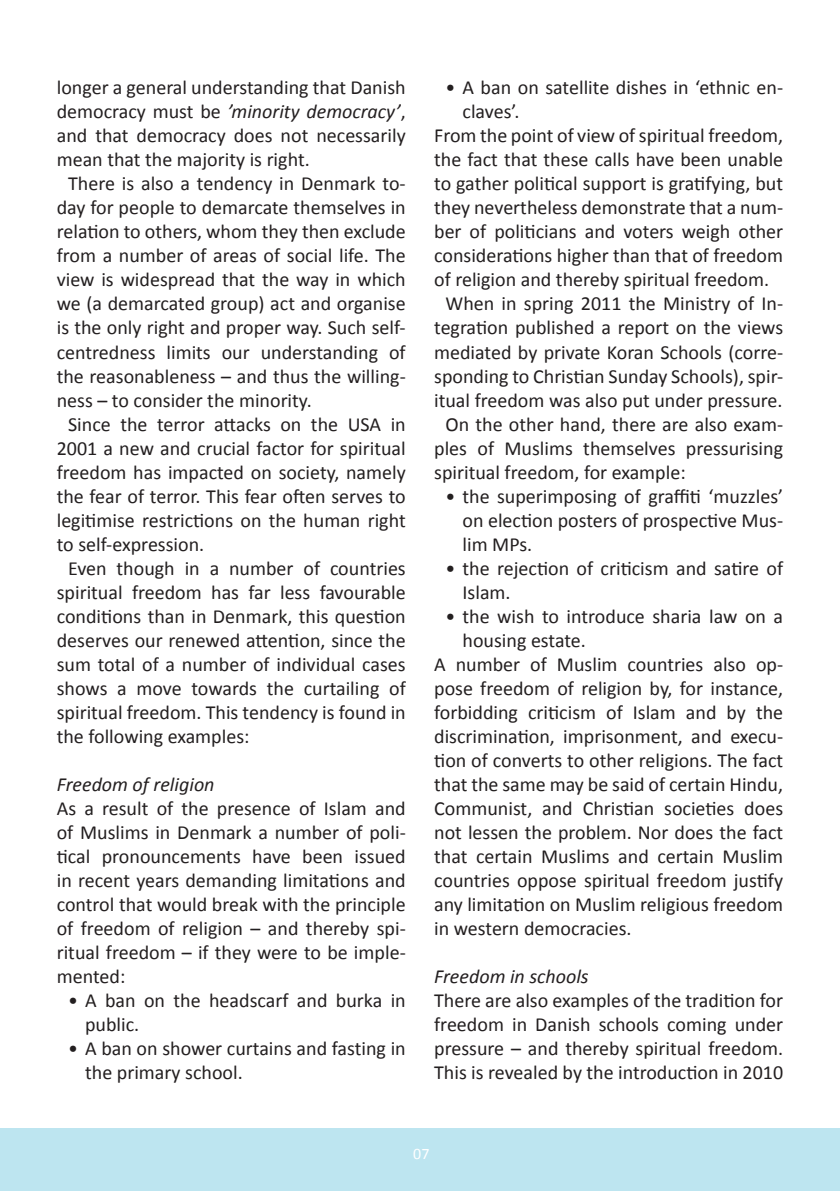
<style>
.page{position:relative;width:840px;height:1191px;background:#fff}
.page>*{position:absolute;margin:0;border:0;box-sizing:border-box;transform-origin:0 0}
.t1{font:20px/24px "Calibri";color:#231f20;text-align:justify}
.t2{font:italic 20px "Calibri";color:#231f20}
.t3{font:16px "Calibri";color:#fff}
.s1{font-style:normal}
</style>
<div class="page">
<div style="left:0;top:1128px;width:839px;height:63px;background:#bde5f0"></div>
<p class="t1" style="left:57px;top:75px;width:350px">longer a general understanding that Danish</p>
<p class="t2" style="left:57px;top:99px;width:350px"><span class="s1">democracy must be</span> ’minority democracy’<span class="s1">,</span></p>
<p class="t1" style="left:57px;top:123px;width:350px">and that democracy does not necessarily</p>
<p class="t1" style="left:57px;top:147px;width:254px">mean that the majority is right.</p>
<p class="t1" style="left:68px;top:171px;width:339px">There is also a tendency in Denmark to-</p>
<p class="t1" style="left:57px;top:195px;width:350px">day for people to demarcate themselves in</p>
<p class="t1" style="left:57px;top:219px;width:350px">relation to others, whom they then exclude</p>
<p class="t1" style="left:57px;top:243px;width:350px">from a number of areas of social life. The</p>
<p class="t1" style="left:57px;top:267px;width:350px">view is widespread that the way in which</p>
<p class="t1" style="left:57px;top:291px;width:350px">we (a demarcated group) act and organise</p>
<p class="t1" style="left:57px;top:315px;width:350px">is the only right and proper way. Such self-</p>
<p class="t1" style="left:57px;top:339px;width:350px">centredness limits our understanding of</p>
<p class="t1" style="left:57px;top:363px;width:350px">the reasonableness – and thus the willing-</p>
<p class="t1" style="left:57px;top:387px;width:256px">ness – to consider the minority.</p>
<p class="t1" style="left:68px;top:411px;width:339px">Since the terror attacks on the USA in</p>
<p class="t1" style="left:57px;top:435px;width:350px">2001 a new and crucial factor for spiritual</p>
<p class="t1" style="left:57px;top:459px;width:350px">freedom has impacted on society, namely</p>
<p class="t1" style="left:57px;top:483px;width:350px">the fear of terror. This fear often serves to</p>
<p class="t1" style="left:57px;top:507px;width:350px">legitimise restrictions on the human right</p>
<p class="t1" style="left:57px;top:531px;width:149px">to self-expression.</p>
<p class="t1" style="left:68px;top:555px;width:339px">Even though in a number of countries</p>
<p class="t1" style="left:57px;top:579px;width:350px">spiritual freedom has far less favourable</p>
<p class="t1" style="left:57px;top:603px;width:350px">conditions than in Denmark, this question</p>
<p class="t1" style="left:57px;top:627px;width:350px">deserves our renewed attention, since the</p>
<p class="t1" style="left:57px;top:651px;width:350px">sum total of a number of individual cases</p>
<p class="t1" style="left:57px;top:675px;width:350px">shows a move towards the curtailing of</p>
<p class="t1" style="left:57px;top:699px;width:350px">spiritual freedom. This tendency is found in</p>
<p class="t1" style="left:57px;top:723px;width:194px">the following examples:</p>
<p class="t2" style="left:57px;top:771px;width:159px">Freedom of religion</p>
<p class="t1" style="left:57px;top:795px;width:350px">As a result of the presence of Islam and of Muslims in Denmark a number of poli&shy;tical pronouncements have been issued in recent years demanding limitations and control that would break with the principle of freedom of religion – and thereby spi&shy;ritual freedom – if they were to be imple&shy;mented:</p>
<p class="t1" style="left:85px;top:987px;width:322px;text-indent:-17px">• A ban on the headscarf and burka in public.</p>
<p class="t1" style="left:85px;top:1035px;width:322px;text-indent:-17px">• A ban on shower curtains and fasting in the primary school.</p>
<p class="t1" style="left:445px;top:75px;width:339px">• A ban on satellite dishes in ‘ethnic en-</p>
<p class="t1" style="left:462px;top:99px;width:59px">claves’.</p>
<p class="t1" style="left:434px;top:123px;width:350px">From the point of view of spiritual freedom,</p>
<p class="t1" style="left:434px;top:147px;width:350px">the fact that these calls have been unable</p>
<p class="t1" style="left:434px;top:171px;width:350px">to gather political support is gratifying, but</p>
<p class="t1" style="left:434px;top:195px;width:350px">they nevertheless demonstrate that a num-</p>
<p class="t1" style="left:434px;top:219px;width:350px">ber of politicians and voters weigh other</p>
<p class="t1" style="left:434px;top:243px;width:350px">considerations higher than that of freedom</p>
<p class="t1" style="left:434px;top:267px;width:336px">of religion and thereby spiritual freedom.</p>
<p class="t1" style="left:445px;top:291px;width:339px">When in spring 2011 the Ministry of In-</p>
<p class="t1" style="left:434px;top:315px;width:350px">tegration published a report on the views</p>
<p class="t1" style="left:434px;top:339px;width:350px">mediated by private Koran Schools (corre-</p>
<p class="t1" style="left:434px;top:363px;width:350px">sponding to Christian Sunday Schools), spir-</p>
<p class="t1" style="left:434px;top:387px;width:350px">itual freedom was also put under pressure.</p>
<p class="t1" style="left:445px;top:411px;width:339px">On the other hand, there are also exam-</p>
<p class="t1" style="left:434px;top:435px;width:350px">ples of Muslims themselves pressurising</p>
<p class="t1" style="left:434px;top:459px;width:253px">spiritual freedom, for example:</p>
<p class="t1" style="left:462px;top:483px;width:322px;text-indent:-17px">• the superimposing of graffiti ‘muzzles’ on election posters of prospective Mus&shy;lim MPs.</p>
<p class="t1" style="left:462px;top:555px;width:322px;text-indent:-17px">• the rejection of criticism and satire of<br>Islam.</p>
<p class="t1" style="left:445px;top:603px;width:339px">• the wish to introduce sharia law on a</p>
<p class="t1" style="left:462px;top:627px;width:125px">housing estate.</p>
<p class="t1" style="left:434px;top:651px;width:350px">A number of Muslim countries also op-</p>
<p class="t1" style="left:434px;top:675px;width:350px">pose freedom of religion by, for instance,</p>
<p class="t1" style="left:434px;top:699px;width:350px">forbidding criticism of Islam and by the</p>
<p class="t1" style="left:434px;top:723px;width:350px">discrimination, imprisonment, and execu-</p>
<p class="t1" style="left:434px;top:747px;width:350px">tion of converts to other religions. The fact</p>
<p class="t1" style="left:434px;top:771px;width:350px">that the same may be said of certain Hindu,</p>
<p class="t1" style="left:434px;top:795px;width:350px">Communist, and Christian societies does</p>
<p class="t1" style="left:434px;top:819px;width:350px">not lessen the problem. Nor does the fact</p>
<p class="t1" style="left:434px;top:843px;width:350px">that certain Muslims and certain Muslim</p>
<p class="t1" style="left:434px;top:867px;width:350px">countries oppose spiritual freedom justify</p>
<p class="t1" style="left:434px;top:891px;width:350px">any limitation on Muslim religious freedom</p>
<p class="t1" style="left:434px;top:915px;width:199px">in western democracies.</p>
<p class="t2" style="left:434px;top:963px;width:156px">Freedom in schools</p>
<p class="t1" style="left:434px;top:987px;width:350px">There are also examples of the tradition for freedom in Danish schools coming under pressure – and thereby spiritual freedom.<br>This is revealed by the introduction in 2010</p>
<p class="t3" style="left:413px;top:1143px;width:18px">07</p>
</div>
